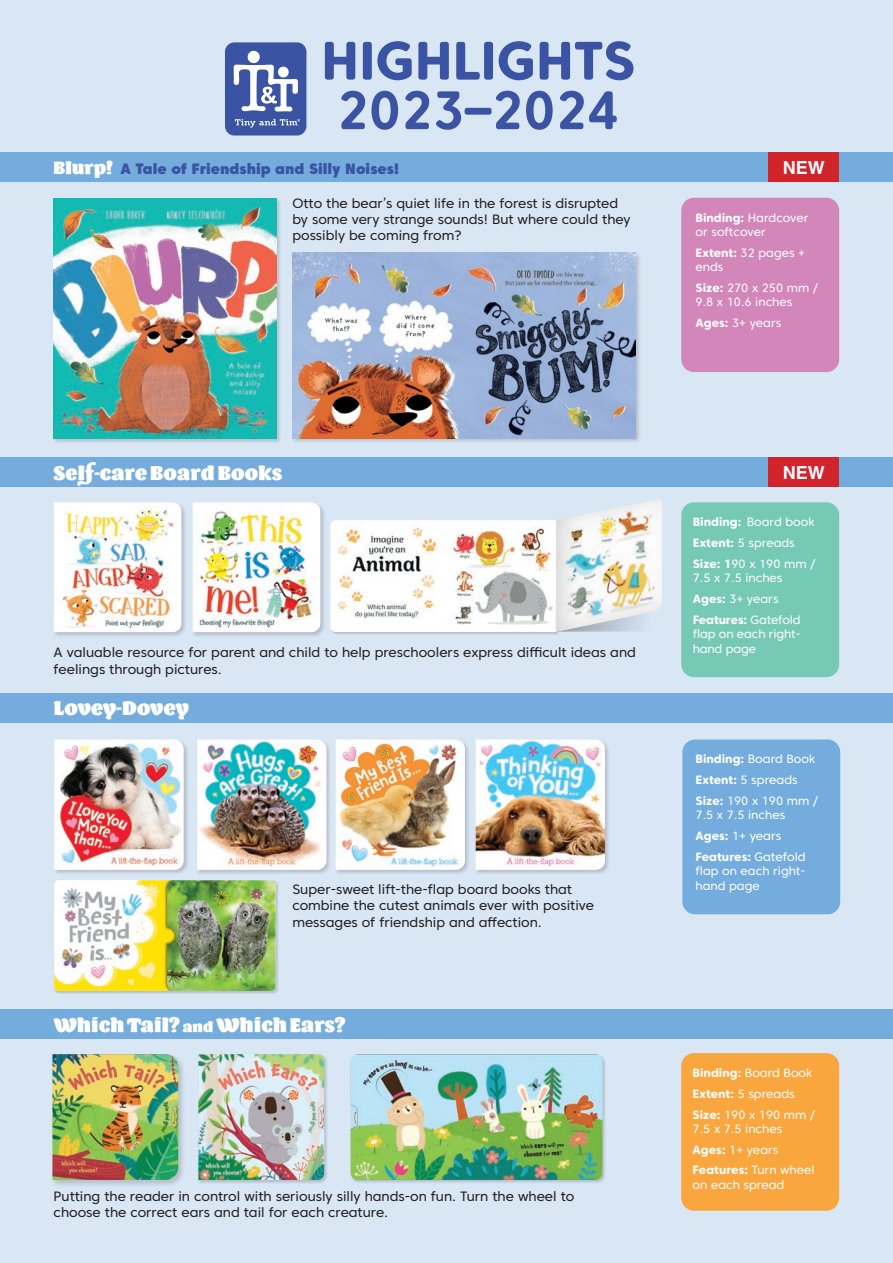
<style>
.page{position:relative;width:893px;height:1263px;background:#d9e7f5}
.page>*{position:absolute;margin:0;border:0;box-sizing:border-box;transform-origin:0 0}
.t1{font:800 54px "Core Sans CR 75";letter-spacing:-.01em;color:#3a53a3}
.t2{font:700 54px "Core Sans CR 65";letter-spacing:-.01em;color:#3a53a3}
.t3{font:20.25px "Barricada Pro";letter-spacing:.01em;color:#fff}
.t4{font:700 18px "Helvetica";color:#fff}
.t5{font:900 15px "Core Sans C 95";color:#3a53a3}
.t6{font:13.5px/16.2px "Core Sans C 45";color:#231f20}
.t7{font:12px/20.9px "Core Sans CR 45";color:#fff}
.t8{font:800 12px "Core Sans CR 75";letter-spacing:-.01em;color:#fff}
.s1{font-family:"Barricada Pro";font-weight:400;font-size:18px;color:#fff}
.s2{font-size:15px}
.s3{font-family:"Core Sans CR 75";font-weight:800}
.s4{font-family:"Core Sans CR 45";font-weight:400}
</style>
<div class="page">
<div style="left:0;top:152px;width:893px;height:29px;background:#74addd"></div>
<div style="left:225px;top:42px;width:81px;height:94px;background:#3a53a3;border-radius:9px"></div>
<div style="left:248px;top:51px;width:12px;height:12px;background:#fff;border-radius:50%"></div>
<svg style="left:234px;top:65px;width:64px;height:47px"></svg>
<svg style="left:235px;top:119px;width:65px;height:9px"></svg>
<div style="left:681px;top:502px;width:158px;height:175px;background:#76c9b5;border-radius:13px"></div>
<div style="left:52px;top:501px;width:135px;height:137px;background:#231f20;opacity:.2"></div>
<svg style="left:54px;top:502px;width:127px;height:3px"></svg>
<img style="left:54px;top:505px;width:127px;height:127px">
<div style="left:191px;top:501px;width:135px;height:137px;background:#231f20;opacity:.2"></div>
<svg style="left:193px;top:502px;width:127px;height:130px"></svg>
<img style="left:193px;top:505px;width:126px;height:127px">
<div style="left:330px;top:520px;width:229px;height:115px;background:#231f20;opacity:.2"></div>
<svg style="left:331px;top:499px;width:331px;height:133px"></svg>
<div style="left:196px;top:738px;width:136px;height:137px;background:#231f20;opacity:.2"></div>
<img style="left:197px;top:739px;width:129px;height:131px">
<div style="left:475px;top:738px;width:135px;height:137px;background:#231f20;opacity:.2"></div>
<img style="left:476px;top:739px;width:129px;height:131px">
<div style="left:334px;top:738px;width:136px;height:137px;background:#231f20;opacity:.2"></div>
<img style="left:336px;top:739px;width:129px;height:131px">
<div style="left:51px;top:1053px;width:134px;height:134px;background:#231f20;opacity:.2"></div>
<img style="left:52px;top:1054px;width:126px;height:126px">
<div style="left:197px;top:1053px;width:131px;height:131px;background:#231f20;opacity:.2"></div>
<img style="left:198px;top:1054px;width:126px;height:126px">
<div style="left:682px;top:739px;width:158px;height:175px;background:#74addd;border-radius:13px"></div>
<div style="left:0;top:458px;width:893px;height:29px;background:#74addd"></div>
<div style="left:0;top:1009px;width:893px;height:30px;background:#74addd"></div>
<div style="left:0;top:693px;width:893px;height:30px;background:#74addd"></div>
<div style="left:350px;top:1053px;width:256px;height:131px;background:#231f20;opacity:.2"></div>
<img style="left:351px;top:1054px;width:251px;height:126px">
<div style="left:291px;top:252px;width:350px;height:192px;background:#231f20;opacity:.2"></div>
<img style="left:292px;top:253px;width:344px;height:185px">
<div style="left:54px;top:880px;width:225px;height:114px;background:#bec9d6"></div>
<img style="left:54px;top:880px;width:222px;height:111px">
<div style="left:53px;top:738px;width:136px;height:137px;background:#231f20;opacity:.2"></div>
<img style="left:54px;top:739px;width:130px;height:131px">
<div style="left:681px;top:198px;width:158px;height:174px;background:#d386b9;border-radius:13px"></div>
<div style="left:768px;top:152px;width:71px;height:30px;background:#d1232a"></div>
<div style="left:768px;top:458px;width:71px;height:29px;background:#d1232a"></div>
<div style="left:52px;top:197px;width:229px;height:246px;background:#231f20;opacity:.2"></div>
<img style="left:54px;top:198px;width:222px;height:240px">
<div style="left:681px;top:1053px;width:158px;height:158px;background:#faa63f;border-radius:13px"></div>
<h1 class="t1" style="left:321px;top:27px;width:316px">HIGHLIGHTS</h1>
<h1 class="t2" style="left:336px;top:76px;width:285px">2023–2024</h1>
<p class="t5" style="left:54px;top:160px;width:347px"><span class="s1">Blurp!</span> A Tale of Friendship and Silly Noises!</p>
<p class="t6" style="left:292px;top:195px;width:340px">Otto the bear’s quiet life in the forest is disrupted by some very strange sounds! But where could they possibly be coming from?</p>
<h2 class="t3" style="left:54px;top:461px;width:230px">Self-care Board Books</h2>
<p class="t6" style="left:54px;top:644px;width:584px">A valuable resource for parent and child to help preschoolers express difficult ideas and feelings through pictures.</p>
<h2 class="t3" style="left:54px;top:696px;width:137px">Lovey-Dovey</h2>
<p class="t6" style="left:292px;top:881px;width:303px">Super-sweet lift-the-flap board books that combine the cutest animals ever with positive messages of friendship and affection.</p>
<h2 class="t3" style="left:54px;top:1013px;width:293px">Which Tail? <span class="s2">and</span> Which Ears?</h2>
<p class="t6" style="left:54px;top:1188px;width:522px">Putting the reader in control with seriously silly hands-on fun. Turn the wheel to choose the correct ears and tail for each creature.</p>
<h3 class="t4" style="left:783px;top:156px;width:43px">NEW</h3>
<p class="t7" style="left:695px;top:210px;width:114px;line-height:14.4px"><span class="s3">Binding:</span> Hardcover or softcover</p>
<p class="t7" style="left:695px;top:245px;width:111px;line-height:14.4px"><span class="s3">Extent:</span> 32 pages + ends</p>
<p class="t7" style="left:695px;top:280px;width:124px;line-height:14.4px"><span class="s3">Size:</span> 270 x 250 mm /<br>9.8 x 10.6 inches</p>
<p class="t7" style="left:695px;top:312px;width:87px"><span class="s3">Ages:</span> 3+ years</p>
<h3 class="t4" style="left:783px;top:462px;width:43px">NEW</h3>
<p class="t7" style="left:693px;top:512px;width:124px"><span class="s3">Binding:</span> Board book<br><span class="s3">Extent:</span> 5 spreads<br><span class="s3">Size: 1</span>90 x 190 mm /</p>
<p class="t7" style="left:693px;top:568px;width:91px">7.5 x 7.5 inches<br><span class="s3">Ages:</span> 3+ years</p>
<p class="t8" style="left:693px;top:612px;width:109px">Features: <span class="s4">Gatefold</span></p>
<p class="t7" style="left:693px;top:627px;width:109px;line-height:14.4px">flap on each right&shy;hand page</p>
<p class="t7" style="left:695px;top:749px;width:124px"><span class="s3">Binding:</span> Board Book<br><span class="s3">Extent:</span> 5 spreads<br><span class="s3">Size:</span> 190 x 190 mm /</p>
<p class="t7" style="left:695px;top:804px;width:91px">7.5 x 7.5 inches<br><span class="s3">Ages:</span> 1+ years</p>
<p class="t8" style="left:695px;top:849px;width:112px">Features: <span class="s4">Gatefold</span></p>
<p class="t7" style="left:695px;top:864px;width:111px;line-height:14.4px">flap on each right&shy;hand page</p>
<p class="t7" style="left:693px;top:1062px;width:124px"><span class="s3">Binding:</span> Board Book<br><span class="s3">Extent:</span> 5 spreads<br><span class="s3">Size:</span> 190 x 190 mm /</p>
<p class="t7" style="left:693px;top:1118px;width:91px">7.5 x 7.5 inches<br><span class="s3">Ages:</span> 1+ years</p>
<p class="t8" style="left:693px;top:1163px;width:123px">Features: <span class="s4">Turn wheel</span></p>
<p class="t7" style="left:693px;top:1174px;width:93px">on each spread</p>
</div>
